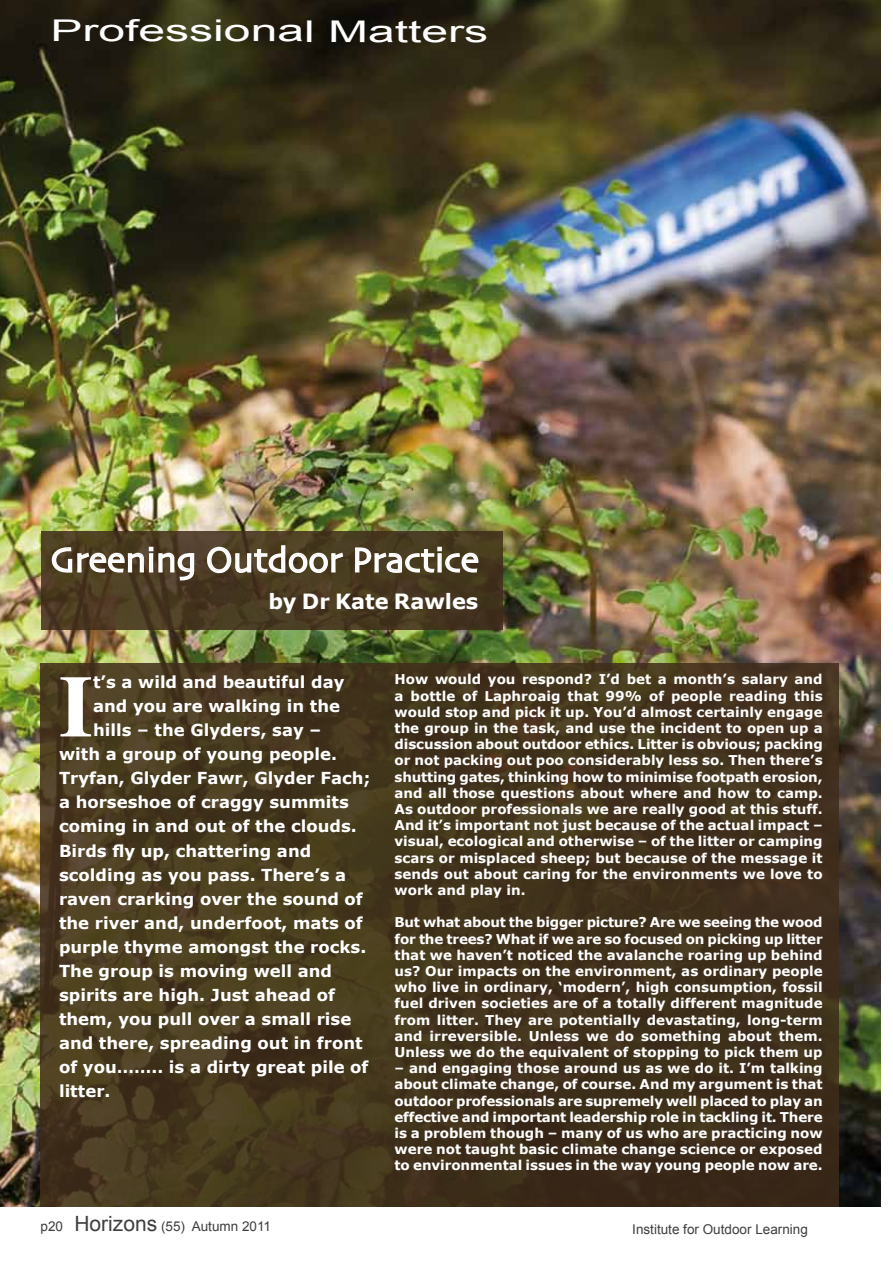
<style>
.page{position:relative;width:893px;height:1263px;background:#fff}
.page>*{position:absolute;margin:0;border:0;box-sizing:border-box;transform-origin:0 0}
.t1{font:700 87.6px "Times";color:#fff}
.t2{font:36px "Skia";color:#fff}
.t3{font:30px "Arial";letter-spacing:-.005em;color:#fff;scale:1.6 1}
.t4{font:700 21px "Verdana";color:#fff}
.t5{font:700 16.5px "Verdana";color:#fff}
.t6{font:700 13.5px/16.2px "Verdana";color:#fff;text-align:justify}
.t7{font:13.5px "Arial";color:#3e3d40}
.s1{font-size:21px}
</style>
<div class="page">
<img style="left:0;top:0;width:880px;height:1206px">
<svg style="left:41px;top:663px;width:798px;height:543px;background:#43341d"></svg>
<svg style="left:41px;top:531px;width:461px;height:99px;background:#483920"></svg>
<svg style="left:51px;top:546px;width:144px;height:35px;background:#736653"></svg>
<svg style="left:206px;top:544px;width:138px;height:30px;background:#776c57"></svg>
<svg style="left:354px;top:546px;width:125px;height:28px;background:#786f5b"></svg>
<h3 class="t3" style="left:51px;top:11px;width:275px">Professional Matters</h3>
<h2 class="t2" style="left:50px;top:538px;width:431px">Greening Outdoor Practice</h2>
<h3 class="t4" style="left:268px;top:588px;width:212px">by Dr Kate Rawles</h3>
<h1 class="t1" style="left:59px;top:623px;width:36px">I</h1>
<p class="t5" style="left:93px;top:672px;width:253px">t’s a wild and beautiful day</p>
<p class="t5" style="left:93px;top:696px;width:248px">and you are walking in the</p>
<p class="t5" style="left:93px;top:720px;width:230px">hills – the Glyders, say –</p>
<p class="t5" style="left:59px;top:744px;width:279px">with a group of young people.</p>
<p class="t5" style="left:59px;top:768px;width:313px">Tryfan, Glyder Fawr, Glyder Fach;</p>
<p class="t5" style="left:59px;top:792px;width:291px">a horseshoe of craggy summits</p>
<p class="t5" style="left:59px;top:816px;width:299px">coming in and out of the clouds.</p>
<p class="t5" style="left:59px;top:840px;width:254px">Birds fly up, chattering and</p>
<p class="t5" style="left:59px;top:864px;width:289px">scolding as you pass. There’s a</p>
<p class="t5" style="left:59px;top:888px;width:305px">raven crarking over the sound of</p>
<p class="t5" style="left:59px;top:912px;width:305px">the river and, underfoot, mats of</p>
<p class="t5" style="left:59px;top:936px;width:309px">purple thyme amongst the rocks.</p>
<p class="t5" style="left:59px;top:960px;width:275px">The group is moving well and</p>
<p class="t5" style="left:59px;top:984px;width:277px">spirits are high. Just ahead of</p>
<p class="t5" style="left:59px;top:1008px;width:294px">them, you pull over a small rise</p>
<p class="t5" style="left:59px;top:1032px;width:305px">and there, spreading out in front</p>
<p class="t5" style="left:59px;top:1056px;width:311px">of you…….. is a dirty great pile of</p>
<p class="t5" style="left:59px;top:1080px;width:53px">litter.</p>
<p class="t6" style="left:395px;top:671px;width:430px">How would you respond? I’d bet a month’s salary and a bottle of Laphroaig that 99% of people reading this would stop and pick it up. You’d almost certainly engage the group in the task, and use the incident to open up a discussion about outdoor ethics. Litter is obvious; packing or not packing out poo considerably less so. Then there’s shutting gates, thinking how to minimise footpath erosion, and all those questions about where and how to camp.<br>As outdoor professionals we are really good at this stuff.<br>And it’s important not just because of the actual impact – visual, ecological and otherwise – of the litter or camping scars or misplaced sheep; but because of the message it sends out about caring for the environments we love to work and play in.</p>
<p class="t6" style="left:395px;top:914px;width:430px">But what about the bigger picture? Are we seeing the wood for the trees? What if we are so focused on picking up litter that we haven’t noticed the avalanche roaring up behind us? Our impacts on the environment, as ordinary people who live in ordinary, ‘modern’, high consumption, fossil fuel driven societies are of a totally different magnitude from litter. They are potentially devastating, long-term and irreversible. Unless we do something about them.<br>Unless we do the equivalent of stopping to pick them up</p>
<p class="t6" style="left:395px;top:1060px;width:430px">– and engaging those around us as we do it. I’m talking about climate change, of course. And my argument is that outdoor professionals are supremely well placed to play an effective and important leadership role in tackling it. There is a problem though – many of us who are practicing now were not taught basic climate change science or exposed to environmental issues in the way young people now are.</p>
<p class="t7" style="left:41px;top:1217px;width:232px">p20 <span class="s1">Horizons</span> (55) Autumn 2011</p>
<p class="t7" style="left:632px;top:1220px;width:177px">Institute for Outdoor Learning</p>
</div>
